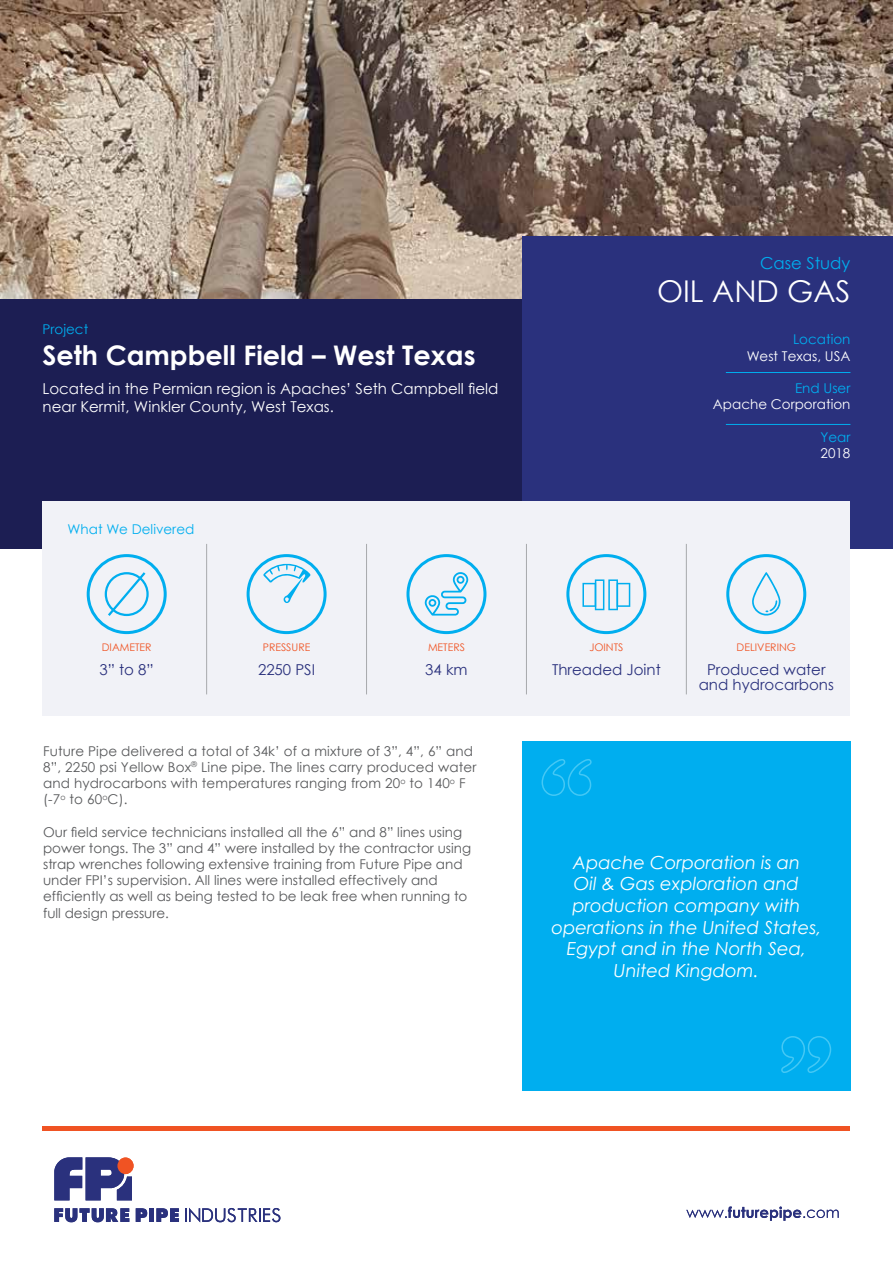
<style>
.page{position:relative;width:893px;height:1263px;background:#fff}
.page>*{position:absolute;margin:0;border:0;box-sizing:border-box;transform-origin:0 0}
.t1{font:30px "Century Gothic";color:#fff}
.t2{font:700 27px "Century Gothic";color:#fff}
.t3{font:italic 18px/21.6px "Century Gothic";color:#fff;text-align:center}
.t4{font:16.5px "Century Gothic";color:#00aeef}
.t5{font:15px/18px "Century Gothic";color:#fff}
.t6{font:15px/15px "Century Gothic";color:#2a317d;text-align:center}
.t7{font:13.5px/16.2px "Century Gothic";color:#58595b}
.t8{font:13.5px "Century Gothic";color:#00aeef}
.t9{font:13.5px "Century Gothic";color:#fff}
.t10{font:10.5px "Century Gothic";color:#f05323}
</style>
<div class="page">
<img style="left:0;top:0;width:893px;height:300px">
<div style="left:0;top:300px;width:893px;height:249px;background:#1c1e53"></div>
<div style="left:522px;top:236px;width:371px;height:313px;background:#2a317d"></div>
<hr style="left:726px;top:372px;width:124px;height:1px;background:#00aeef">
<hr style="left:726px;top:424px;width:124px;height:1px;background:#00aeef">
<div style="left:43px;top:502px;width:807px;height:214px;background:#f1f2f7"></div>
<div style="left:522px;top:741px;width:328px;height:350px;background:#00aeef"></div>
<svg style="left:87px;top:554px;width:80px;height:80px"></svg>
<svg style="left:247px;top:554px;width:80px;height:80px"></svg>
<svg style="left:406px;top:554px;width:80px;height:80px"></svg>
<svg style="left:566px;top:554px;width:80px;height:80px"></svg>
<svg style="left:726px;top:554px;width:80px;height:80px"></svg>
<hr style="left:206px;top:544px;width:1px;height:150px;background:#a7a9ac">
<hr style="left:366px;top:544px;width:1px;height:150px;background:#a7a9ac">
<hr style="left:526px;top:544px;width:1px;height:150px;background:#a7a9ac">
<hr style="left:686px;top:544px;width:1px;height:150px;background:#a7a9ac">
<svg style="left:781px;top:1036px;width:50px;height:37px"></svg>
<svg style="left:541px;top:759px;width:51px;height:37px"></svg>
<svg style="left:686px;top:1206px;width:153px;height:15px"></svg>
<svg style="left:185px;top:1208px;width:95px;height:14px"></svg>
<svg style="left:54px;top:1208px;width:75px;height:14px"></svg>
<svg style="left:136px;top:1208px;width:11px;height:14px"></svg>
<div style="left:149px;top:1208px;width:5px;height:14px;background:#2a317d"></div>
<svg style="left:156px;top:1208px;width:23px;height:14px"></svg>
<svg style="left:54px;top:1157px;width:78px;height:43px"></svg>
<div style="left:117px;top:1157px;width:17px;height:17px;background:#f05323;border-radius:50%"></div>
<hr style="left:43px;top:1126px;width:807px;height:4px;background:#f05323">
<p class="t8" style="left:43px;top:319px;width:47px">Project</p>
<h2 class="t2" style="left:43px;top:335px;width:435px">Seth Campbell Field – West Texas</h2>
<p class="t5" style="left:43px;top:379px;width:457px">Located in the Permian region is Apaches’ Seth Campbell field near Kermit, Winkler County, West Texas.</p>
<p class="t8" style="left:68px;top:519px;width:128px">What We Delivered</p>
<p class="t10" style="left:102px;top:640px;width:51px">DIAMETER</p>
<p class="t6" style="left:100px;top:662px;width:56px">3” to 8”</p>
<p class="t10" style="left:263px;top:640px;width:49px">PRESSURE</p>
<p class="t6" style="left:258px;top:662px;width:59px">2250 PSI</p>
<p class="t10" style="left:428px;top:640px;width:38px">METERS</p>
<p class="t6" style="left:425px;top:662px;width:44px">34 km</p>
<p class="t7" style="left:43px;top:742px;width:435px">Future Pipe delivered a total of 34k’ of a mixture of 3”, 4”, 6” and 8”, 2250 psi Yellow Box<sup>®</sup> Line pipe. The lines carry produced water and hydrocarbons with temperatures ranging from 20<sup>o</sup> to 140<sup>o</sup> F (-7<sup>o</sup> to 60<sup>o</sup>C).</p>
<p class="t7" style="left:43px;top:823px;width:430px">Our field service technicians installed all the 6” and 8” lines using power tongs. The 3” and 4” were installed by the contractor using strap wrenches following extensive training from Future Pipe and under FPI’s supervision. All lines were installed effectively and efficiently as well as being tested to be leak free when running to full design pressure.</p>
<p class="t4" style="left:760px;top:251px;width:92px">Case Study</p>
<h1 class="t1" style="left:657px;top:270px;width:195px">OIL AND GAS</h1>
<p class="t8" style="left:793px;top:330px;width:59px">Location</p>
<p class="t9" style="left:747px;top:346px;width:105px">West Texas, USA</p>
<p class="t8" style="left:795px;top:379px;width:57px">End User</p>
<p class="t9" style="left:713px;top:395px;width:139px">Apache Corporation</p>
<p class="t8" style="left:820px;top:427px;width:32px">Year</p>
<p class="t9" style="left:820px;top:443px;width:31px">2018</p>
<p class="t10" style="left:589px;top:640px;width:36px">JOINTS</p>
<p class="t6" style="left:552px;top:662px;width:110px">Threaded Joint</p>
<p class="t10" style="left:737px;top:640px;width:61px">DELIVERING</p>
<p class="t6" style="left:699px;top:662px;width:137px">Produced water and hydrocarbons</p>
<h3 class="t3" style="left:551px;top:851px;width:271px">Apache Corporation is an<br>Oil &amp; Gas exploration and production company with operations in the United States,<br>Egypt and in the North Sea,<br>United Kingdom.</h3>
</div>
